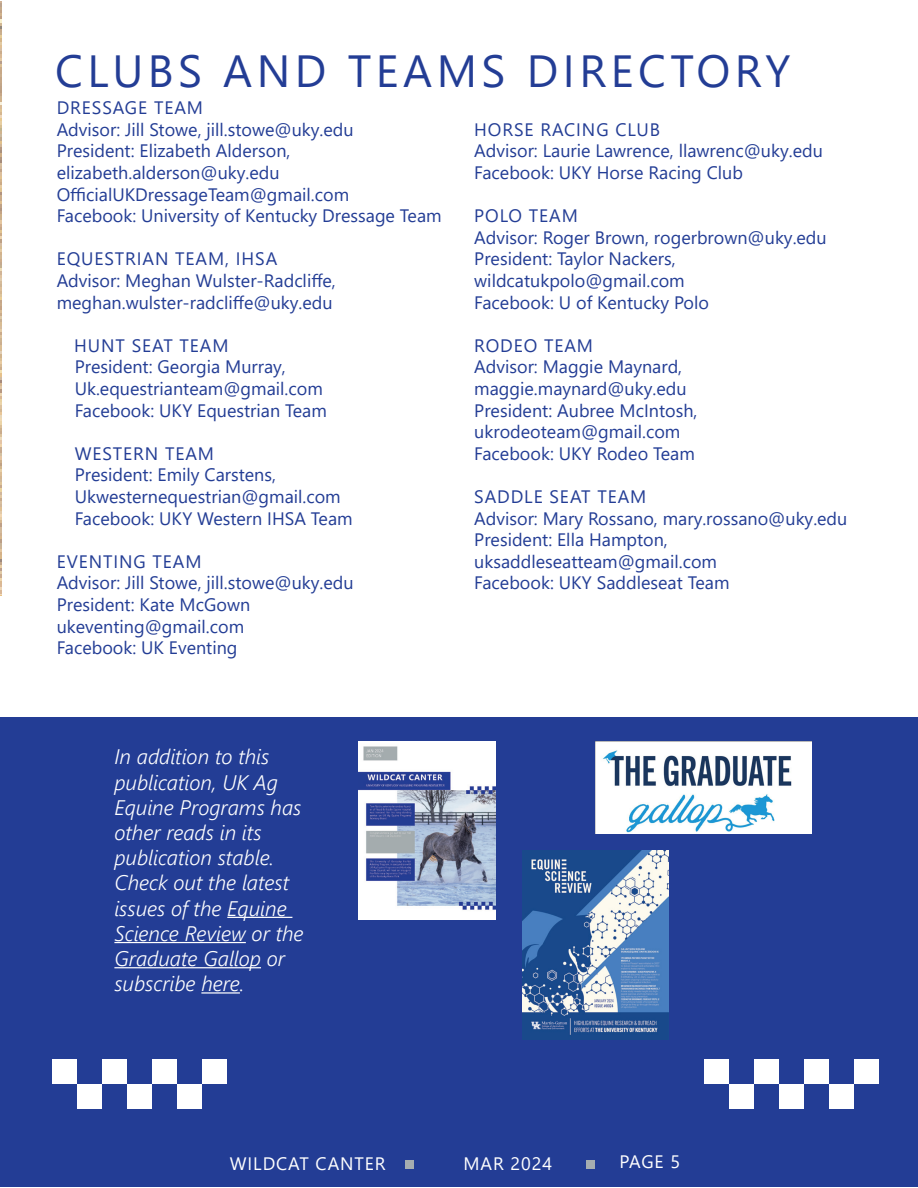
<style>
.page{position:relative;width:918px;height:1188px;background:#fff}
.page>*{position:absolute;margin:0;border:0;box-sizing:border-box;transform-origin:0 0}
.t1{font:45px "Segoe UI";letter-spacing:.1em;color:#233d95}
.t2{font:italic 300 21px/25.2px "Segoe UI";color:#fff}
.t3{font:18px "Segoe UI";color:#233d95}
.t4{font:18px "Segoe UI";letter-spacing:.05em;color:#233d95}
.t5{font:18px "Segoe UI";letter-spacing:.05em;color:#fff}
</style>
<div class="page">
<div style="left:0;top:717px;width:918px;height:470px;background:#233d95"></div>
<div style="left:52px;top:1059px;width:25px;height:25px;background:#fff"></div>
<div style="left:77px;top:1084px;width:25px;height:25px;background:#fff"></div>
<div style="left:102px;top:1059px;width:25px;height:25px;background:#fff"></div>
<div style="left:127px;top:1084px;width:25px;height:25px;background:#fff"></div>
<div style="left:152px;top:1059px;width:25px;height:25px;background:#fff"></div>
<div style="left:177px;top:1084px;width:25px;height:25px;background:#fff"></div>
<div style="left:202px;top:1059px;width:25px;height:25px;background:#fff"></div>
<div style="left:704px;top:1059px;width:25px;height:25px;background:#fff"></div>
<div style="left:729px;top:1084px;width:25px;height:25px;background:#fff"></div>
<div style="left:754px;top:1059px;width:25px;height:25px;background:#fff"></div>
<div style="left:779px;top:1084px;width:25px;height:25px;background:#fff"></div>
<div style="left:804px;top:1059px;width:25px;height:25px;background:#fff"></div>
<div style="left:829px;top:1084px;width:25px;height:25px;background:#fff"></div>
<div style="left:854px;top:1059px;width:25px;height:25px;background:#fff"></div>
<hr style="left:227px;top:917px;width:65px;height:1px;background:#fff">
<hr style="left:114px;top:942px;width:132px;height:1px;background:#fff">
<hr style="left:114px;top:967px;width:147px;height:1px;background:#fff">
<hr style="left:201px;top:992px;width:39px;height:2px;background:#fff">
<img style="left:358px;top:741px;width:138px;height:179px">
<img style="left:596px;top:741px;width:216px;height:92px">
<img style="left:523px;top:851px;width:146px;height:189px">
<div style="left:405px;top:1160px;width:9px;height:9px;background:#a5adb0"></div>
<div style="left:586px;top:1160px;width:9px;height:9px;background:#a5adb0"></div>
<p class="t1" style="left:55px;top:28px;width:737px">CLUBS AND TEAMS DIRECTORY</p>
<p class="t4" style="left:57px;top:91px;width:148px">DRESSAGE TEAM</p>
<p class="t3" style="left:57px;top:112px;width:298px">Advisor: Jill Stowe, jill.stowe@uky.edu</p>
<p class="t3" style="left:57px;top:134px;width:235px">President: Elizabeth Alderson,</p>
<p class="t3" style="left:57px;top:156px;width:224px">elizabeth.alderson@uky.edu</p>
<p class="t3" style="left:57px;top:177px;width:294px">OfficialUKDressageTeam@gmail.com</p>
<p class="t3" style="left:57px;top:199px;width:386px">Facebook: University of Kentucky Dressage Team</p>
<p class="t4" style="left:57px;top:242px;width:222px">EQUESTRIAN TEAM, IHSA</p>
<p class="t3" style="left:57px;top:264px;width:281px">Advisor: Meghan Wulster-Radcliffe,</p>
<p class="t3" style="left:57px;top:285px;width:277px">meghan.wulster-radcliffe@uky.edu</p>
<p class="t4" style="left:74px;top:328px;width:156px">HUNT SEAT TEAM</p>
<p class="t3" style="left:75px;top:350px;width:213px">President: Georgia Murray,</p>
<p class="t3" style="left:75px;top:372px;width:250px">Uk.equestrianteam@gmail.com</p>
<p class="t3" style="left:75px;top:393px;width:254px">Facebook: UKY Equestrian Team</p>
<p class="t4" style="left:75px;top:436px;width:141px">WESTERN TEAM</p>
<p class="t3" style="left:75px;top:458px;width:203px">President: Emily Carstens,</p>
<p class="t3" style="left:75px;top:480px;width:268px">Ukwesternequestrian@gmail.com</p>
<p class="t3" style="left:75px;top:501px;width:280px">Facebook: UKY Western IHSA Team</p>
<p class="t4" style="left:57px;top:544px;width:146px">EVENTING TEAM</p>
<p class="t3" style="left:57px;top:566px;width:298px">Advisor: Jill Stowe, jill.stowe@uky.edu</p>
<p class="t3" style="left:57px;top:588px;width:195px">President: Kate McGown</p>
<p class="t3" style="left:57px;top:609px;width:189px">ukeventing@gmail.com</p>
<p class="t3" style="left:57px;top:631px;width:182px">Facebook: UK Eventing</p>
<p class="t4" style="left:474px;top:112px;width:187px">HORSE RACING CLUB</p>
<p class="t3" style="left:474px;top:134px;width:350px">Advisor: Laurie Lawrence, llawrenc@uky.edu</p>
<p class="t3" style="left:474px;top:156px;width:270px">Facebook: UKY Horse Racing Club</p>
<p class="t4" style="left:474px;top:199px;width:105px">POLO TEAM</p>
<p class="t3" style="left:474px;top:220px;width:354px">Advisor: Roger Brown, rogerbrown@uky.edu</p>
<p class="t3" style="left:474px;top:242px;width:203px">President: Taylor Nackers,</p>
<p class="t3" style="left:474px;top:264px;width:212px">wildcatukpolo@gmail.com</p>
<p class="t3" style="left:474px;top:285px;width:236px">Facebook: U of Kentucky Polo</p>
<p class="t4" style="left:474px;top:328px;width:120px">RODEO TEAM</p>
<p class="t3" style="left:474px;top:350px;width:209px">Advisor: Maggie Maynard,</p>
<p class="t3" style="left:474px;top:372px;width:214px">maggie.maynard@uky.edu</p>
<p class="t3" style="left:474px;top:393px;width:225px">President: Aubree McIntosh,</p>
<p class="t3" style="left:474px;top:415px;width:208px">ukrodeoteam@gmail.com</p>
<p class="t3" style="left:474px;top:436px;width:222px">Facebook: UKY Rodeo Team</p>
<p class="t4" style="left:474px;top:480px;width:174px">SADDLE SEAT TEAM</p>
<p class="t3" style="left:474px;top:501px;width:375px">Advisor: Mary Rossano, mary.rossano@uky.edu</p>
<p class="t3" style="left:474px;top:523px;width:195px">President: Ella Hampton,</p>
<p class="t3" style="left:474px;top:544px;width:244px">uksaddleseatteam@gmail.com</p>
<p class="t3" style="left:474px;top:566px;width:257px">Facebook: UKY Saddleseat Team</p>
<p class="t2" style="left:114px;top:741px;width:156px">In addition to this</p>
<p class="t2" style="left:114px;top:766px;width:189px">publication, UK Ag<br>Equine Programs has other reads in its</p>
<p class="t2" style="left:114px;top:842px;width:191px">publication stable.<br>Check out the latest issues of the Equine<br>Science Review or the<br>Graduate Gallop or</p>
<p class="t2" style="left:114px;top:968px;width:132px">subscribe here.</p>
<p class="t5" style="left:230px;top:1147px;width:157px">WILDCAT CANTER</p>
<p class="t5" style="left:464px;top:1147px;width:90px">MAR 2024</p>
<p class="t5" style="left:619px;top:1145px;width:62px">PAGE 5</p>
</div>
